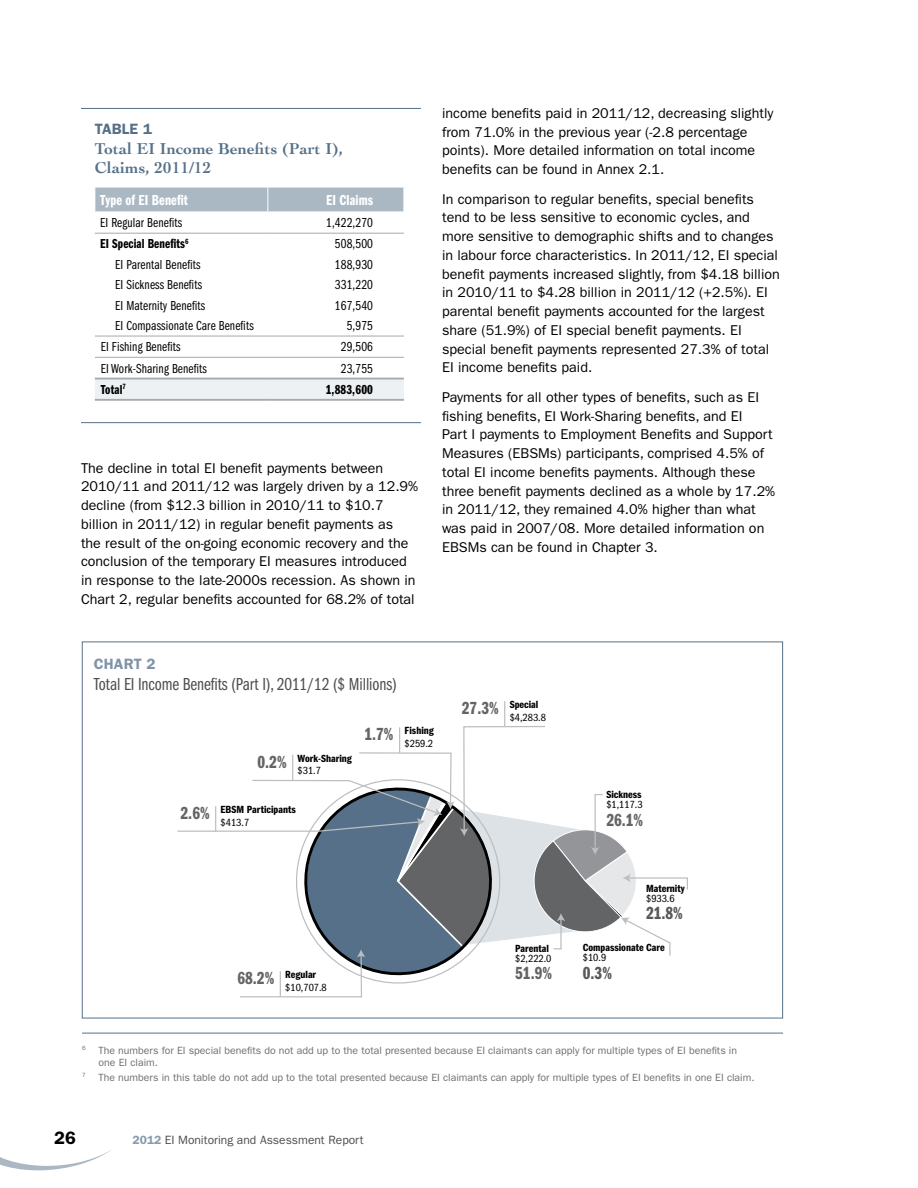
<style>
.page{position:relative;width:918px;height:1188px;background:#fff}
.page>*{position:absolute;margin:0;border:0;box-sizing:border-box;transform-origin:0 0}
.t1{font:18.15px "ITC Franklin Gothic Std Dm Cp";color:#636466}
.t2{font:18.15px "ITC Franklin Gothic Std Dm Cp";color:#58595b}
.t3{font:18px "ITC Franklin Gothic Std Bk Cp";letter-spacing:-.005em;color:#4d4d4f}
.t4{font:600 18px "ITC Franklin Gothic Std";color:#000}
.t5{font:700 16.5px/19.5px "Cochin";letter-spacing:.01em;color:#557088}
.t6{font:15px "ITC Franklin Gothic Std Dm Cp";letter-spacing:.01em;color:#fff}
.t7{font:600 15px "ITC Franklin Gothic Std";letter-spacing:.01em;color:#557088}
.t8{font:600 15px "ITC Franklin Gothic Std";letter-spacing:.01em;color:#7f94a6}
.t9{font:14.25px/18.8px "ITC Franklin Gothic Std";color:#000}
.t10{font:13.5px/20.4px "ITC Franklin Gothic Std Bk Cp";letter-spacing:.01em;color:#000}
.t11{font:13.5px "ITC Franklin Gothic Std Dm Cp";letter-spacing:.01em;color:#000}
.t12{font:12px "ITC Franklin Gothic Std";color:#4d4d4f}
.t13{font:10.8px "ITC Franklin Gothic Std Dm Cp";color:#000;scale:1.14 1}
.t14{font:10.8px "ITC Franklin Gothic Std Bk Cp";color:#000;scale:1.14 1}
.t15{font:10.5px/12px "ITC Franklin Gothic Std";color:#6d6e71}
.s1{font-weight:600;color:#889bac}
</style>
<div class="page">
<svg style="left:0;top:1149px;width:112px;height:22px"></svg>
<div style="left:95px;top:380px;width:309px;height:19px;background:#eef1f3"></div>
<hr style="left:95px;top:336px;width:173px;height:1px;background:#a7a9ac">
<hr style="left:268px;top:336px;width:136px;height:1px;background:#a7a9ac">
<hr style="left:95px;top:357px;width:173px;height:1px;background:#a7a9ac">
<hr style="left:268px;top:357px;width:136px;height:1px;background:#a7a9ac">
<hr style="left:95px;top:233px;width:173px;height:1px;background:#a7a9ac">
<hr style="left:268px;top:233px;width:136px;height:1px;background:#a7a9ac">
<div style="left:95px;top:188px;width:309px;height:24px;background:#aab8c4"></div>
<hr style="left:95px;top:378px;width:173px;height:2px;background:#a7a9ac">
<hr style="left:268px;top:378px;width:136px;height:2px;background:#a7a9ac">
<hr style="left:95px;top:399px;width:173px;height:2px;background:#a7a9ac">
<hr style="left:268px;top:399px;width:136px;height:2px;background:#a7a9ac">
<hr style="left:81px;top:108px;width:340px;height:1px;background:#557088">
<hr style="left:81px;top:422px;width:340px;height:1px;background:#557088">
<hr style="left:82px;top:1033px;width:701px;height:1px;background:#557088">
<svg style="left:177px;top:701px;width:511px;height:297px"></svg>
<p class="t7" style="left:95px;top:120px;width:59px">TABLE 1</p>
<p class="t5" style="left:95px;top:139px;width:250px">Total EI Income Benefits (Part I),<br>Claims, 2011/12</p>
<p class="t6" style="left:100px;top:192px;width:89px">Type of EI Benefit</p>
<p class="t6" style="left:326px;top:192px;width:49px">EI Claims</p>
<p class="t10" style="left:100px;top:213px;width:83px">EI Regular Benefits</p>
<p class="t10" style="left:326px;top:213px;width:48px">1,422,270</p>
<p class="t11" style="left:100px;top:237px;width:90px">EI Special Benefits<sup>6</sup></p>
<p class="t10" style="left:115px;top:254px;width:140px">EI Parental Benefits<br>EI Sickness Benefits<br>EI Maternity Benefits<br>EI Compassionate Care Benefits</p>
<p class="t10" style="left:335px;top:234px;width:40px;text-align:right">508,500<br>188,930<br>331,220<br>167,540<br>5,975</p>
<p class="t10" style="left:101px;top:337px;width:81px">EI Fishing Benefits</p>
<p class="t10" style="left:341px;top:337px;width:34px">29,506</p>
<p class="t10" style="left:101px;top:358px;width:107px">EI Work-Sharing Benefits</p>
<p class="t10" style="left:341px;top:358px;width:34px">23,755</p>
<p class="t11" style="left:101px;top:382px;width:27px">Total<sup>7</sup></p>
<p class="t11" style="left:326px;top:382px;width:49px">1,883,600</p>
<p class="t9" style="left:81px;top:459px;width:339px">The decline in total EI benefit payments between 2010/11 and 2011/12 was largely driven by a 12.9% decline (from $12.3 billion in 2010/11 to $10.7 billion in 2011/12) in regular benefit payments as<br>the result of the on-going economic recovery and the conclusion of the temporary EI measures introduced in response to the late-2000s recession. As shown in Chart 2, regular benefits accounted for 68.2% of total</p>
<p class="t9" style="left:442px;top:104px;width:333px">income benefits paid in 2011/12, decreasing slightly from 71.0% in the previous year (-2.8 percentage points). More detailed information on total income benefits can be found in Annex 2.1.</p>
<p class="t9" style="left:442px;top:190px;width:339px">In comparison to regular benefits, special benefits tend to be less sensitive to economic cycles, and more sensitive to demographic shifts and to changes in labour force characteristics. In 2011/12, EI special benefit payments increased slightly, from $4.18 billion in 2010/11 to $4.28 billion in 2011/12 (+2.5%). EI parental benefit payments accounted for the largest share (51.9%) of EI special benefit payments. EI special benefit payments represented 27.3% of total EI income benefits paid.</p>
<p class="t9" style="left:442px;top:388px;width:335px">Payments for all other types of benefits, such as EI fishing benefits, EI Work-Sharing benefits, and EI<br>Part I payments to Employment Benefits and Support Measures (EBSMs) participants, comprised 4.5% of total EI income benefits payments. Although these three benefit payments declined as a whole by 17.2% in 2011/12, they remained 4.0% higher than what was paid in 2007/08. More detailed information on EBSMs can be found in Chapter 3.</p>
<p class="t8" style="left:94px;top:655px;width:63px">CHART 2</p>
<p class="t3" style="left:94px;top:674px;width:305px">Total EI Income Benefits (Part I), 2011/12 ($ Millions)</p>
<p class="t1" style="left:258px;top:752px;width:31px">0.2%</p>
<p class="t13" style="left:298px;top:752px;width:49px">Work-Sharing</p>
<p class="t14" style="left:298px;top:765px;width:22px">$31.7</p>
<p class="t1" style="left:181px;top:803px;width:31px">2.6%</p>
<p class="t13" style="left:221px;top:803px;width:67px">EBSM Participants</p>
<p class="t14" style="left:221px;top:816px;width:27px">$413.7</p>
<p class="t1" style="left:365px;top:724px;width:31px">1.7%</p>
<p class="t13" style="left:405px;top:724px;width:27px">Fishing</p>
<p class="t14" style="left:405px;top:737px;width:27px">$259.2</p>
<p class="t1" style="left:462px;top:698px;width:38px">27.3%</p>
<p class="t13" style="left:510px;top:698px;width:27px">Special</p>
<p class="t14" style="left:510px;top:711px;width:33px">$4,283.8</p>
<p class="t13" style="left:606px;top:789px;width:32px">Sickness</p>
<p class="t14" style="left:606px;top:799px;width:33px">$1,117.3</p>
<p class="t1" style="left:606px;top:810px;width:38px">26.1%</p>
<p class="t1" style="left:238px;top:968px;width:38px">68.2%</p>
<p class="t13" style="left:285px;top:968px;width:29px">Regular</p>
<p class="t14" style="left:285px;top:981px;width:38px">$10,707.8</p>
<p class="t13" style="left:515px;top:942px;width:31px">Parental</p>
<p class="t14" style="left:515px;top:952px;width:33px">$2,222.0</p>
<p class="t1" style="left:515px;top:963px;width:38px">51.9%</p>
<p class="t13" style="left:646px;top:882px;width:35px">Maternity</p>
<p class="t14" style="left:646px;top:892px;width:27px">$933.6</p>
<p class="t2" style="left:646px;top:903px;width:38px">21.8%</p>
<p class="t13" style="left:583px;top:942px;width:73px">Compassionate Care</p>
<p class="t14" style="left:583px;top:952px;width:22px">$10.9</p>
<p class="t2" style="left:583px;top:963px;width:31px">0.3%</p>
<p class="t15" style="left:99px;top:1044px;width:640px;text-indent:-17px"><sup>6</sup> The numbers for EI special benefits do not add up to the total presented because EI claimants can apply for multiple types of EI benefits in one EI claim.</p>
<p class="t15" style="left:82px;top:1071px;width:674px"><sup>7</sup> The numbers in this table do not add up to the total presented because EI claimants can apply for multiple types of EI benefits in one EI claim.</p>
<p class="t4" style="left:54px;top:1127px;width:23px">26</p>
<p class="t12" style="left:133px;top:1133px;width:232px"><span class="s1">2012</span> EI Monitoring and Assessment Report</p>
</div>
